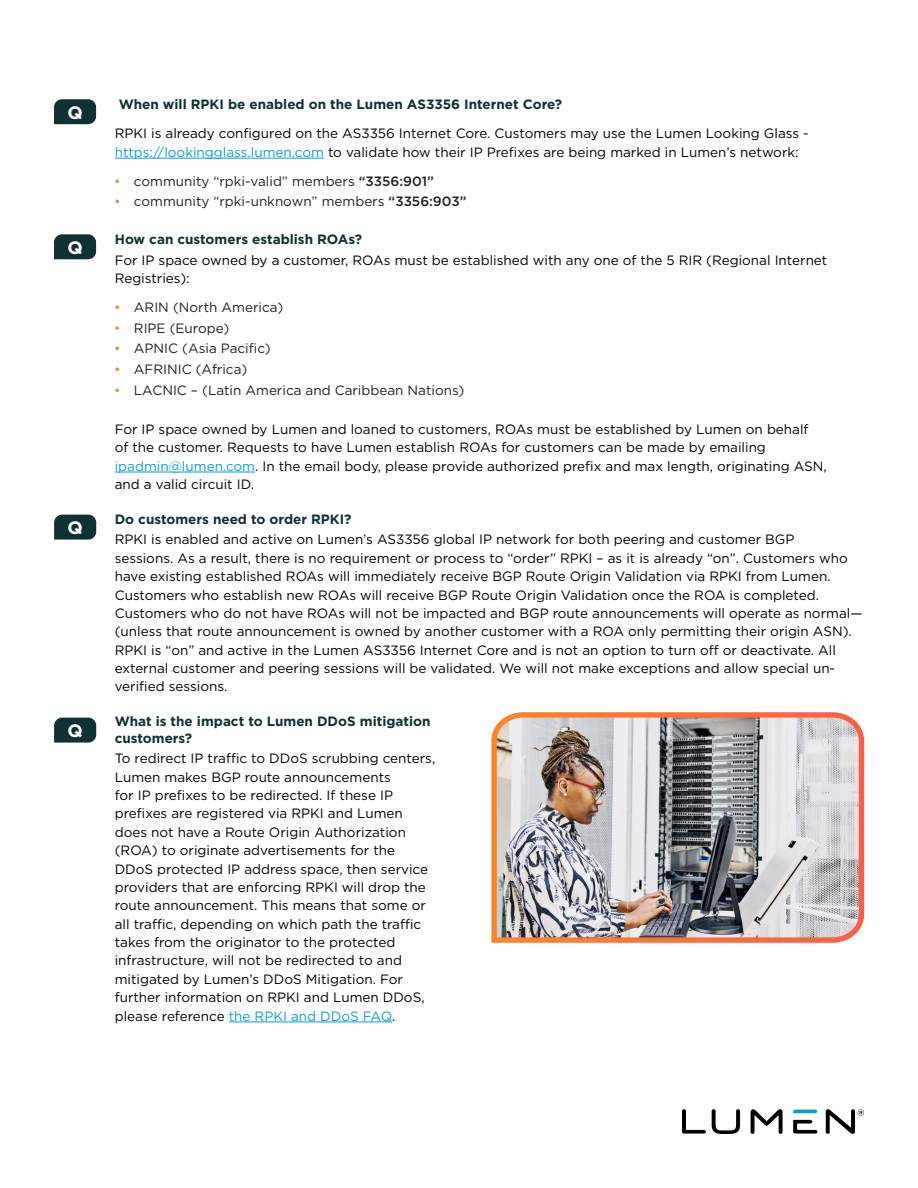
<style>
.page{position:relative;width:918px;height:1188px;background:#fff}
.page>*{position:absolute;margin:0;border:0;box-sizing:border-box;transform-origin:0 0}
.t1{font:700 18px "Gotham";color:#fff}
.Body_Copy_-_Answer{font:13.5px/18.3px "Gotham";color:#000}
.t2{font:13.5px "Gotham";color:#231f20}
.Heading_-_Question{font:700 13.5px/16.5px "Gotham";color:#0f3133}
.Body_Copy_-_Answer-2{font:700 13.5px "Gotham";color:#0f3133}
.s1{color:#0c9ed9}
.s2{color:#fb8429}
.s3{font-weight:500}
</style>
<div class="page">
<svg style="left:682px;top:1109px;width:24px;height:25px"></svg>
<svg style="left:712px;top:1109px;width:28px;height:25px"></svg>
<svg style="left:751px;top:1109px;width:32px;height:25px"></svg>
<svg style="left:793px;top:1110px;width:24px;height:3px"></svg>
<svg style="left:793px;top:1120px;width:24px;height:14px"></svg>
<svg style="left:826px;top:1109px;width:38px;height:25px"></svg>
<hr style="left:115px;top:158px;width:209px;height:1px;background:#0c9ed9">
<hr style="left:115px;top:472px;width:140px;height:1px;background:#0c9ed9">
<hr style="left:229px;top:1022px;width:163px;height:1px;background:#0c9ed9">
<svg style="left:54px;top:99px;width:42px;height:25px"></svg>
<svg style="left:54px;top:234px;width:42px;height:25px"></svg>
<svg style="left:54px;top:515px;width:42px;height:25px"></svg>
<svg style="left:54px;top:718px;width:42px;height:25px"></svg>
<img style="left:491px;top:712px;width:374px;height:231px">
<p class="t1" style="left:67px;top:100px;width:17px">Q</p>
<p class="t1" style="left:67px;top:236px;width:17px">Q</p>
<p class="t1" style="left:68px;top:516px;width:17px">Q</p>
<p class="t1" style="left:68px;top:719px;width:17px">Q</p>
<p class="Body_Copy_-_Answer-2" style="left:119px;top:96px;width:445px">When will RPKI be enabled on the Lumen AS3356 Internet Core?</p>
<p class="Body_Copy_-_Answer" style="left:115px;top:124px;width:696px">RPKI is already configured on the AS3356 Internet Core. Customers may use the Lumen Looking Glass - <span class="s1">https://lookingglass.lumen.com</span> to validate how their IP Prefixes are being marked in Lumen’s network:</p>
<p class="t2" style="left:114px;top:172px;width:321px"><span class="s2">•</span> community “rpki-valid” members <span class="s3">“3356:901”</span></p>
<p class="t2" style="left:114px;top:193px;width:354px"><span class="s2">•</span> community “rpki-unknown” members <span class="s3">“3356:903”</span></p>
<p class="Heading_-_Question" style="left:115px;top:231px;width:249px">How can customers establish ROAs?</p>
<p class="Body_Copy_-_Answer" style="left:115px;top:251px;width:714px">For IP space owned by a customer, ROAs must be established with any one of the 5 RIR (Regional Internet<br>Registries):</p>
<p class="t2" style="left:114px;top:299px;width:171px"><span class="s2">•</span> ARIN (North America)</p>
<p class="t2" style="left:114px;top:319px;width:117px"><span class="s2">•</span> RIPE (Europe)</p>
<p class="t2" style="left:114px;top:340px;width:158px"><span class="s2">•</span> APNIC (Asia Pacific)</p>
<p class="t2" style="left:114px;top:361px;width:135px"><span class="s2">•</span> AFRINIC (Africa)</p>
<p class="t2" style="left:114px;top:381px;width:352px"><span class="s2">•</span> LACNIC – (Latin America and Caribbean Nations)</p>
<p class="Body_Copy_-_Answer" style="left:115px;top:420px;width:714px">For IP space owned by Lumen and loaned to customers, ROAs must be established by Lumen on behalf<br>of the customer. Requests to have Lumen establish ROAs for customers can be made by emailing <span class="s1">ipadmin@lumen.com</span>. In the email body, please provide authorized prefix and max length, originating ASN, and a valid circuit ID.</p>
<p class="Heading_-_Question" style="left:115px;top:511px;width:238px">Do customers need to order RPKI?</p>
<p class="Body_Copy_-_Answer" style="left:115px;top:530px;width:749px">RPKI is enabled and active on Lumen’s AS3356 global IP network for both peering and customer BGP<br>sessions. As a result, there is no requirement or process to “order” RPKI – as it is already “on”. Customers who have existing established ROAs will immediately receive BGP Route Origin Validation via RPKI from Lumen.<br>Customers who establish new ROAs will receive BGP Route Origin Validation once the ROA is completed.<br>Customers who do not have ROAs will not be impacted and BGP route announcements will operate as normal— (unless that route announcement is owned by another customer with a ROA only permitting their origin ASN).<br>RPKI is “on” and active in the Lumen AS3356 Internet Core and is not an option to turn off or deactivate. All external customer and peering sessions will be validated. We will not make exceptions and allow special un&shy;verified sessions.</p>
<p class="Heading_-_Question" style="left:115px;top:713px;width:317px">What is the impact to Lumen DDoS mitigation customers?</p>
<p class="Body_Copy_-_Answer" style="left:115px;top:749px;width:322px">To redirect IP traffic to DDoS scrubbing centers, Lumen makes BGP route announcements<br>for IP prefixes to be redirected. If these IP prefixes are registered via RPKI and Lumen does not have a Route Origin Authorization (ROA) to originate advertisements for the DDoS protected IP address space, then service providers that are enforcing RPKI will drop the route announcement. This means that some or all traffic, depending on which path the traffic takes from the originator to the protected infrastructure, will not be redirected to and mitigated by Lumen’s DDoS Mitigation. For further information on RPKI and Lumen DDoS, please reference <span class="s1">the RPKI and DDoS FAQ</span>.</p>
</div>
